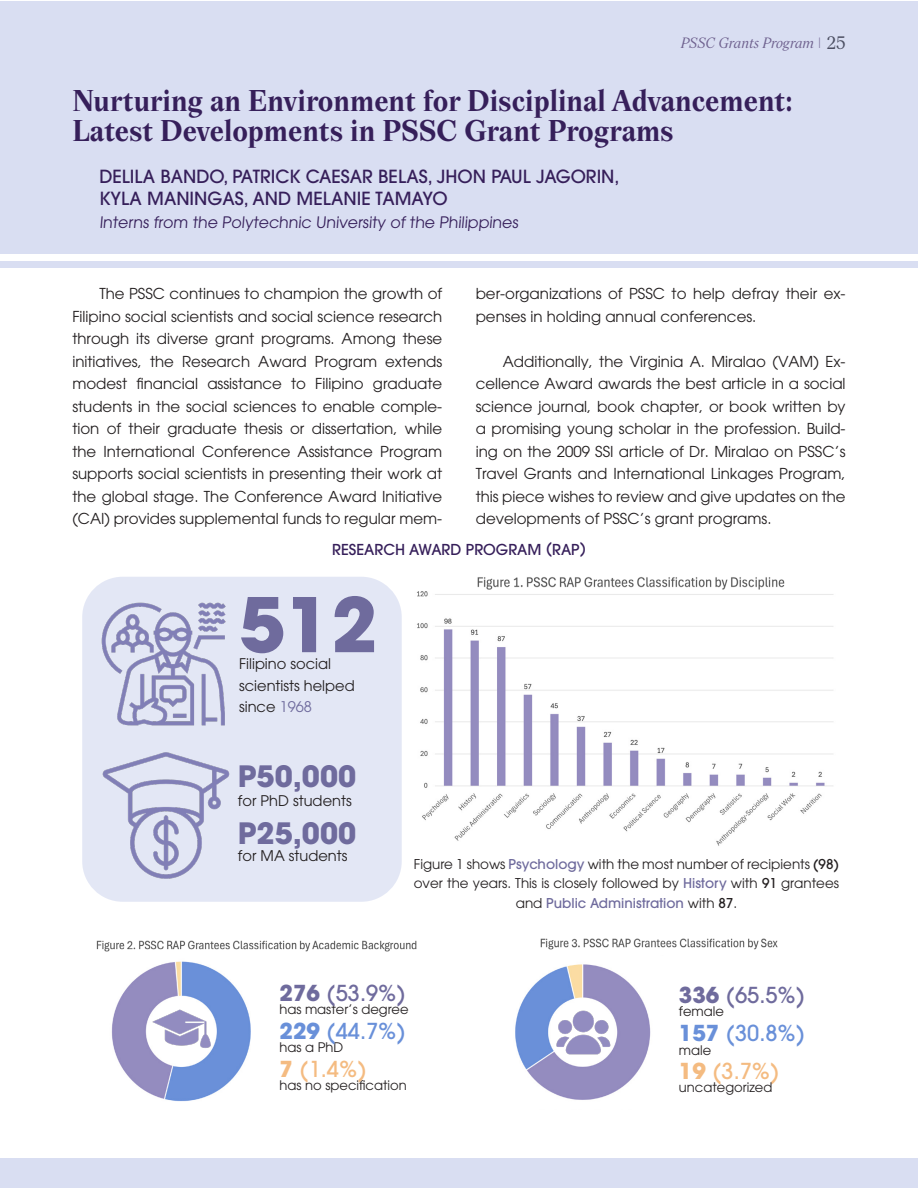
<style>
.page{position:relative;width:918px;height:1188px;background:#fff}
.page>*{position:absolute;margin:0;border:0;box-sizing:border-box;transform-origin:0 0}
.t1{font:700 74.55px "ITC Avant Garde Pro";color:#6f6b9d}
.Feature_-_Author_affiliation{font:700 30px/30px "Magister";color:#361f5a}
.t2{font:700 29.25px "ITC Avant Garde Pro";color:#6f6b9d}
.t3{font:500 21.9px "ITC Avant Garde Pro";color:#6f6b9d}
.t4{font:500 21.9px "ITC Avant Garde Pro";color:#6990d9}
.t5{font:500 21.9px "ITC Avant Garde Pro";color:#f4bb81}
.Feature_-_Author_affiliation-2{font:500 18px "ITC Avant Garde Pro";color:#361f5a}
.Feature_-_Author_affiliation-3{font:15.75px "ITC Avant Garde Pro";color:#361f5a}
.t6{font:15px/22.5px "ITC Avant Garde Pro";color:#231f20;text-align:justify}
.t7{font:500 15px "ITC Avant Garde Pro";color:#361f5a}
.t8{font:italic 15px "Magister";color:#361f5a}
.t9{font:14.7px/21.9px "ITC Avant Garde Pro";color:#231f20}
.t10{font:13.5px/19.5px "ITC Avant Garde Pro";color:#231f20;text-align:center}
.t11{font:13.05px "ITC Avant Garde Pro";color:#231f20}
.s1{font-style:normal;font-size:18px;color:#231f20}
.s2{color:#6f6b9d}
.s3{font-weight:500;color:#6f6b9d}
.s4{font-weight:500}
.s5{font-weight:700}
</style>
<div class="page">
<div style="left:0;top:1px;width:918px;height:253px;background:#d9def2"></div>
<div style="left:0;top:261px;width:918px;height:7px;background:#d9def2"></div>
<div style="left:82px;top:577px;width:320px;height:325px;background:#e3e7f5;border-radius:40px"></div>
<img style="left:101px;top:602px;width:125px;height:124px">
<img style="left:102px;top:752px;width:128px;height:127px">
<img style="left:417px;top:591px;width:417px;height:255px">
<img style="left:111px;top:961px;width:140px;height:141px">
<img style="left:147px;top:998px;width:72px;height:57px">
<img style="left:515px;top:964px;width:136px;height:136px">
<img style="left:551px;top:1004px;width:70px;height:59px">
<div style="left:0;top:1159px;width:918px;height:29px;background:#d9def2"></div>
<img style="left:477px;top:577px;width:308px;height:13px">
<img style="left:540px;top:938px;width:238px;height:12px">
<img style="left:96px;top:940px;width:321px;height:12px">
<p class="t8" style="left:681px;top:34px;width:166px">PSSC Grants Program | <span class="s1">25</span></p>
<p class="Feature_-_Author_affiliation" style="left:72px;top:85px;width:722px">Nurturing an Environment for Disciplinal Advancement:<br>Latest Developments in PSSC Grant Programs</p>
<p class="Feature_-_Author_affiliation-2" style="left:99px;top:165px;width:522px">DELILA BANDO, PATRICK CAESAR BELAS, JHON PAUL JAGORIN,</p>
<p class="Feature_-_Author_affiliation-2" style="left:99px;top:187px;width:350px">KYLA MANINGAS, AND MELANIE TAMAYO</p>
<p class="Feature_-_Author_affiliation-3" style="left:99px;top:212px;width:422px">Interns from the Polytechnic University of the Philippines</p>
<p class="t6" style="left:72px;top:282px;width:371px;text-indent:27px">The PSSC continues to champion the growth of Filipino social scientists and social science research through its diverse grant programs. Among these initiatives, the Research Award Program extends modest financial assistance to Filipino graduate students in the social sciences to enable comple&shy;tion of their graduate thesis or dissertation, while the International Conference Assistance Program supports social scientists in presenting their work at the global stage. The Conference Award Initiative (CAI) provides supplemental funds to regular mem-</p>
<p class="t6" style="left:476px;top:282px;width:371px">ber-organizations of PSSC to help defray their ex&shy;penses in holding annual conferences.</p>
<p class="t6" style="left:476px;top:350px;width:371px;text-indent:27px">Additionally, the Virginia A. Miralao (VAM) Ex&shy;cellence Award awards the best article in a social science journal, book chapter, or book written by a promising young scholar in the profession. Build&shy;ing on the 2009 SSI article of Dr. Miralao on PSSC’s Travel Grants and International Linkages Program, this piece wishes to review and give updates on the developments of PSSC’s grant programs.</p>
<p class="t7" style="left:332px;top:540px;width:255px">RESEARCH AWARD PROGRAM (RAP)</p>
<p class="t1" style="left:239px;top:575px;width:140px">512</p>
<p class="t9" style="left:239px;top:652px;width:93px">Filipino social</p>
<p class="t9" style="left:239px;top:674px;width:117px">scientists helped since <span class="s2">1968</span></p>
<p class="t2" style="left:238px;top:757px;width:120px">P50,000</p>
<p class="t2" style="left:238px;top:814px;width:120px">P25,000</p>
<p class="t9" style="left:238px;top:845px;width:111px">for MA students</p>
<p class="t9" style="left:238px;top:789px;width:115px">for PhD students</p>
<p class="t10" style="left:414px;top:854px;width:427px">Figure 1 shows <span class="s3">Psychology</span> with the most number of recipients <span class="s4">(98) </span>over the years. This is closely followed by <span class="s3">History</span> with <span class="s4">91</span> grantees and <span class="s3">Public Administration</span> with <span class="s4">87</span>.</p>
<p class="t3" style="left:280px;top:979px;width:127px"><span class="s5">276</span> (53.9%)</p>
<p class="t11" style="left:280px;top:1039px;width:65px">has a PhD</p>
<p class="t11" style="left:280px;top:1001px;width:131px">has master’s degree</p>
<p class="t4" style="left:280px;top:1017px;width:127px"><span class="s5">229</span> (44.7%)</p>
<p class="t11" style="left:280px;top:1077px;width:129px">has no specification</p>
<p class="t5" style="left:280px;top:1055px;width:88px"><span class="s5">7</span> (1.4%)</p>
<p class="t3" style="left:679px;top:981px;width:127px"><span class="s5">336</span> (65.5%)</p>
<p class="t4" style="left:679px;top:1019px;width:127px"><span class="s5">157</span> (30.8%)</p>
<p class="t11" style="left:679px;top:1042px;width:34px">male</p>
<p class="t5" style="left:679px;top:1057px;width:102px"><span class="s5">19</span> (3.7%)</p>
<p class="t11" style="left:679px;top:1080px;width:95px">uncategorized</p>
<p class="t11" style="left:679px;top:1003px;width:47px">female</p>
</div>
